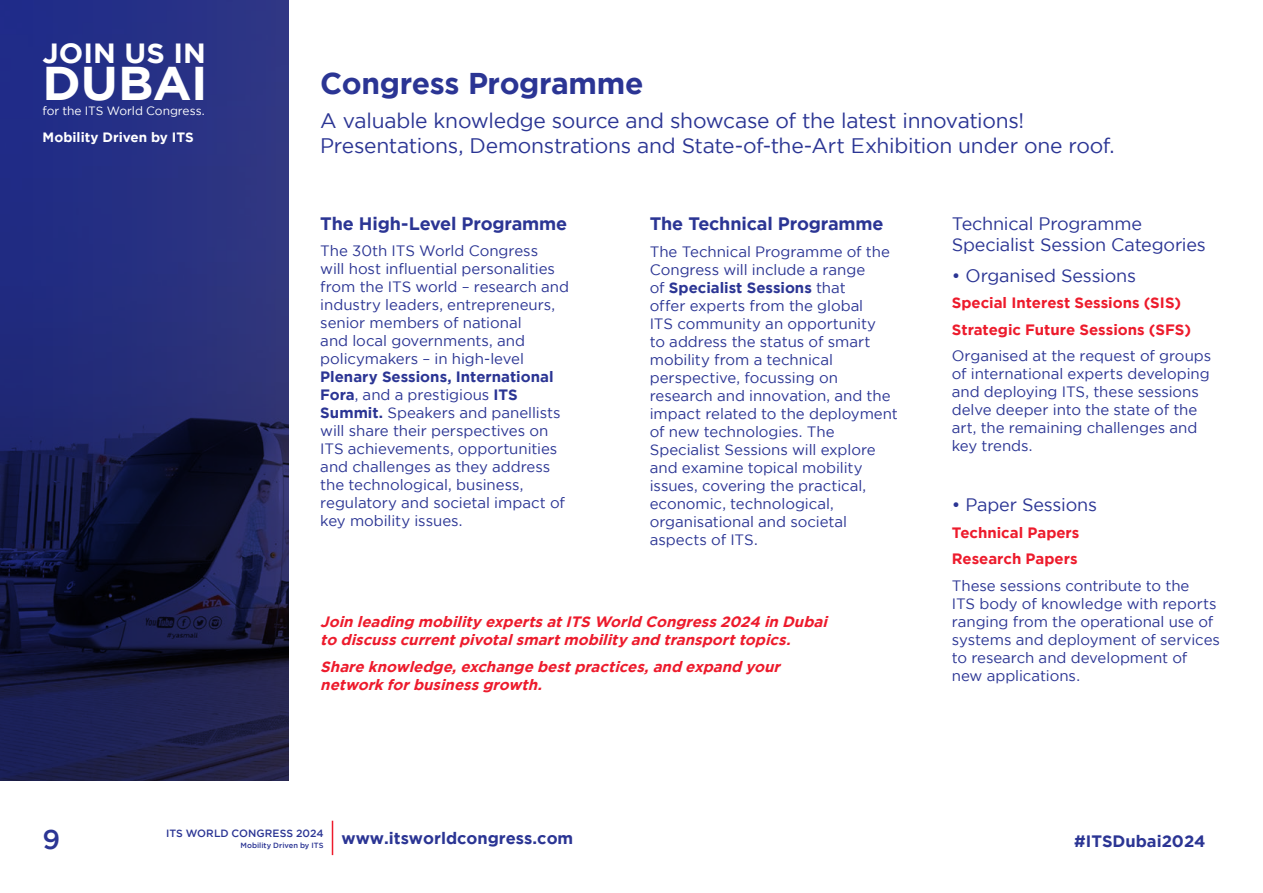
<style>
.page{position:relative;width:1263px;height:893px;background:#fff}
.page>*{position:absolute;margin:0;border:0;box-sizing:border-box;transform-origin:0 0}
.t1{font:700 47.25px "Gotham";letter-spacing:-.01em;color:#fff;scale:1.04 1}
.t2{font:700 30px "Gotham";letter-spacing:-.01em;color:#2b3594}
.t3{font:700 27.75px "Gotham";letter-spacing:.005em;color:#fff;scale:1.04 1}
.t4{font:500 27px "Gotham";color:#2b3594}
.t5{font:21px/25.2px "Gotham";letter-spacing:-.015em;color:#2b3594}
.t6{font:18px/21.6px "Gotham";letter-spacing:-.01em;color:#2b3594}
.t7{font:700 18px "Gotham";letter-spacing:-.01em;color:#2b3594}
.t8{font:700 16.5px "Gotham";color:#2b3594}
.t9{font:15px/18px "Gotham";color:#2b3594}
.t10{font:italic 700 15px/18px "Gotham";color:#ed1b2c}
.t11{font:700 15px/26.5px "Gotham";color:#ed1b2c}
.t12{font:700 13.5px "Gotham";color:#fff}
.t13{font:12px "Gotham";letter-spacing:-.005em;color:#fff}
.t14{font:500 10.5px "Gotham";letter-spacing:.005em;color:#2b3594}
.s1{font-weight:700}
</style>
<div class="page">
<hr style="left:332px;top:821px;width:1px;height:34px;background:#ed1b2c">
<svg style="left:0;top:0;width:289px;height:780px;background:#1f2562"></svg>
<h3 class="t3" style="left:43px;top:37px;width:159px">JOIN US IN</h3>
<h1 class="t1" style="left:43px;top:56px;width:160px">DUBAI</h1>
<p class="t13" style="left:43px;top:104px;width:164px">for the ITS World Congress.</p>
<p class="t12" style="left:43px;top:130px;width:153px">Mobility Driven by ITS</p>
<h2 class="t2" style="left:320px;top:66px;width:325px">Congress Programme</h2>
<h3 class="t5" style="left:320px;top:108px;width:796px">A valuable knowledge source and showcase of the latest innovations!<br>Presentations, Demonstrations and State-of-the-Art Exhibition under one roof.</h3>
<p class="t7" style="left:320px;top:213px;width:249px">The High-Level Programme</p>
<p class="t9" style="left:320px;top:242px;width:250px">The 30th ITS World Congress<br>will host influential personalities from the ITS world – research and industry leaders, entrepreneurs, senior members of national<br>and local governments, and policymakers – in high-level</p>
<p class="t9" style="left:320px;top:368px;width:246px"><span class="s1">Plenary Sessions, International<br>Fora</span>, and a prestigious <span class="s1">ITS<br>Summit.</span> Speakers and panellists will share their perspectives on<br>ITS achievements, opportunities and challenges as they address the technological, business, regulatory and societal impact of key mobility issues.</p>
<p class="t7" style="left:650px;top:213px;width:235px">The Technical Programme</p>
<p class="t9" style="left:650px;top:242px;width:250px">The Technical Programme of the<br>Congress will include a range<br>of <span class="s1">Specialist Sessions</span> that<br>offer experts from the global<br>ITS community an opportunity<br>to address the status of smart mobility from a technical perspective, focussing on research and innovation, and the impact related to the deployment of new technologies. The<br>Specialist Sessions will explore and examine topical mobility issues, covering the practical, economic, technological, organisational and societal aspects of ITS.</p>
<p class="t10" style="left:320px;top:613px;width:512px">Join leading mobility expertsatITS World Congress2024 in Dubai to discusscurrentpivotalsmartmobility and transporttopics.</p>
<p class="t10" style="left:320px;top:657px;width:465px">Share knowledge,exchange bestpractices,and expand your network forbusinessgrowth.</p>
<p class="t6" style="left:952px;top:212px;width:256px">Technical Programme<br>Specialist Session Categories</p>
<p class="t6" style="left:952px;top:264px;width:186px">• Organised Sessions</p>
<p class="t11" style="left:952px;top:289px;width:241px">Special Interest Sessions (SIS)<br>Strategic Future Sessions (SFS)</p>
<p class="t9" style="left:952px;top:347px;width:261px">Organised at the request of groups of international experts developing and deploying ITS, these sessions delve deeper into the state of the art, the remaining challenges and key trends.</p>
<p class="t6" style="left:952px;top:494px;width:147px">• Paper Sessions</p>
<p class="t11" style="left:952px;top:519px;width:129px">Technical Papers<br>Research Papers</p>
<p class="t9" style="left:952px;top:576px;width:270px">These sessions contribute to the<br>ITS body of knowledge with reports ranging from the operational use of systems and deployment of services to research and development of new applications.</p>
<h3 class="t4" style="left:43px;top:824px;width:19px">9</h3>
<p class="t14" style="left:166px;top:828px;width:159px">ITS WORLD CONGRESS 2024</p>
<p class="t8" style="left:240px;top:829px;width:334px"><sub>Mobility</sub> <sub>Driven</sub> <sub>by</sub> <sub>ITS</sub> www.itsworldcongress.com</p>
<p class="t8" style="left:1074px;top:832px;width:133px">#ITSDubai2024</p>
</div>
